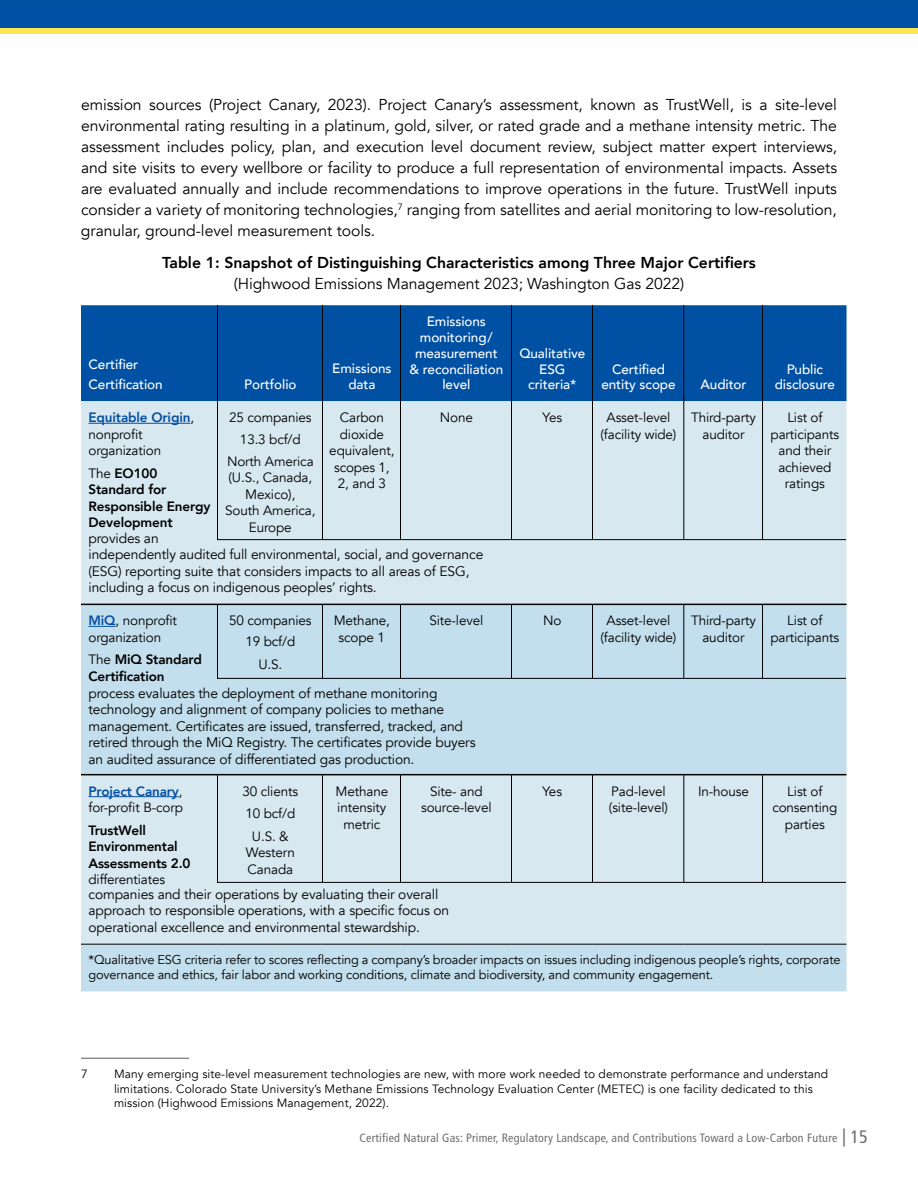
<style>
.page{position:relative;width:918px;height:1188px;background:#fff}
.page>*{position:absolute;margin:0;border:0;box-sizing:border-box;transform-origin:0 0}
.t1{font:15.75px/21px "Avenir";letter-spacing:-.005em;color:#000;text-align:justify}
.t2{font:800 15.75px "Avenir";color:#000}
.t3{font:13.8px/16.5px "Avenir";letter-spacing:-.01em;color:#000}
.t4{font:13.5px/16.5px "Avenir";letter-spacing:-.01em;color:#000;text-align:center}
.t5{font:500 13.5px/15.8px "Avenir";letter-spacing:-.005em;color:#fff;text-align:center}
.t6{font:800 13.5px/16.5px "Avenir";letter-spacing:-.01em;color:#000}
.t7{font:12.75px/15px "Avenir";letter-spacing:-.01em;color:#000}
.t8{font:12px/14.2px "Avenir";letter-spacing:.005em;color:#000}
.t9{font:condensed 12px "Frutiger LT Std";letter-spacing:.02em;color:#6d6e71}
.s1{font-weight:800;color:#034ea2}
.s2{font-weight:400}
.s3{font-size:18px}
</style>
<div class="page">
<div style="left:0;top:0;width:918px;height:32px;background:#0050a3"></div>
<div style="left:0;top:28px;width:918px;height:6px;background:#fde457"></div>
<div style="left:81px;top:305px;width:766px;height:96px;background:#0050a3"></div>
<div style="left:81px;top:401px;width:766px;height:203px;background:#d7e8f1"></div>
<svg style="left:81px;top:605px;width:766px;height:386px;background:#c9e0ed"></svg>
<hr style="left:217px;top:305px;width:1px;height:96px;background:#000">
<hr style="left:322px;top:305px;width:1px;height:96px;background:#000">
<hr style="left:400px;top:305px;width:1px;height:96px;background:#000">
<hr style="left:511px;top:305px;width:1px;height:96px;background:#000">
<hr style="left:592px;top:305px;width:1px;height:96px;background:#000">
<hr style="left:683px;top:305px;width:1px;height:96px;background:#000">
<hr style="left:762px;top:305px;width:1px;height:96px;background:#000">
<hr style="left:81px;top:944px;width:137px;height:1px;background:#000">
<hr style="left:218px;top:944px;width:104px;height:1px;background:#000">
<hr style="left:322px;top:944px;width:78px;height:1px;background:#000">
<hr style="left:400px;top:944px;width:112px;height:1px;background:#000">
<hr style="left:512px;top:944px;width:80px;height:1px;background:#000">
<hr style="left:592px;top:944px;width:92px;height:1px;background:#000">
<hr style="left:684px;top:944px;width:79px;height:1px;background:#000">
<hr style="left:763px;top:944px;width:84px;height:1px;background:#000">
<hr style="left:81px;top:604px;width:137px;height:1px;background:#000">
<hr style="left:81px;top:774px;width:137px;height:1px;background:#000">
<hr style="left:88px;top:423px;width:102px;height:1px;background:#034ea2">
<svg style="left:88px;top:626px;width:28px;height:1px"></svg>
<hr style="left:88px;top:796px;width:91px;height:1px;background:#034ea2">
<hr style="left:81px;top:1058px;width:108px;height:1px;background:#6d6e71">
<div style="left:217px;top:396px;width:630px;height:144px;background:#d7e8f1"></div>
<svg style="left:217px;top:604px;width:630px;height:75px;background:#bad3e1"></svg>
<div style="left:217px;top:774px;width:630px;height:109px;background:#d7e8f1"></div>
<hr style="left:400px;top:397px;width:1px;height:143px;background:#000">
<hr style="left:592px;top:397px;width:1px;height:143px;background:#000">
<hr style="left:762px;top:397px;width:1px;height:143px;background:#000">
<hr style="left:400px;top:604px;width:1px;height:74px;background:#000">
<hr style="left:592px;top:604px;width:1px;height:74px;background:#000">
<hr style="left:762px;top:604px;width:1px;height:74px;background:#000">
<hr style="left:400px;top:775px;width:1px;height:107px;background:#000">
<hr style="left:592px;top:775px;width:1px;height:107px;background:#000">
<hr style="left:762px;top:775px;width:1px;height:107px;background:#000">
<p class="t1" style="left:81px;top:95px;width:758px">emission sources (Project Canary, 2023). Project Canary’s assessment, known as TrustWell, is a site-level environmental rating resulting in a platinum, gold, silver, or rated grade and a methane intensity metric. The assessment includes policy, plan, and execution level document review, subject matter expert interviews, and site visits to every wellbore or facility to produce a full representation of environmental impacts. Assets are evaluated annually and include recommendations to improve operations in the future. TrustWell inputs consider a variety of monitoring technologies,<sup>7</sup> ranging from satellites and aerial monitoring to low-resolution, granular, ground-level measurement tools.</p>
<p class="t2" style="left:162px;top:250px;width:595px">Table 1: Snapshot of Distinguishing Characteristics among Three Major Certifiers</p>
<p class="t1" style="left:234px;top:273px;width:452px">(Highwood Emissions Management 2023; Washington Gas 2022)</p>
<p class="t5" style="left:88px;top:353px;width:76px;line-height:20.2px;text-align:left">Certifier<br>Certification</p>
<p class="t5" style="left:244px;top:376px;width:54px">Portfolio</p>
<p class="t5" style="left:332px;top:360px;width:61px">Emissions data</p>
<p class="t5" style="left:410px;top:313px;width:95px">Emissions monitoring/ measurement &amp; reconciliation level</p>
<p class="t5" style="left:519px;top:344px;width:68px">Qualitative<br>ESG criteria*</p>
<p class="t5" style="left:601px;top:360px;width:76px">Certified entity scope</p>
<p class="t5" style="left:700px;top:376px;width:48px">Auditor</p>
<p class="t5" style="left:775px;top:360px;width:62px">Public disclosure</p>
<p class="t4" style="left:329px;top:410px;width:67px">Carbon dioxide equivalent, scopes 1,<br>2, and 3</p>
<p class="t4" style="left:440px;top:410px;width:35px">None</p>
<p class="t4" style="left:543px;top:410px;width:21px">Yes</p>
<p class="t4" style="left:601px;top:410px;width:77px">Asset-level (facility wide)</p>
<p class="t4" style="left:691px;top:410px;width:66px">Third-party auditor</p>
<p class="t4" style="left:771px;top:410px;width:70px">List of participants and their achieved ratings</p>
<p class="t4" style="left:88px;top:410px;width:107px;text-align:left"><span class="s1">Equitable Origin</span>, nonprofit organization</p>
<p class="t6" style="left:88px;top:465px;width:123px"><span class="s2">The</span> EO100<br>Standard for<br>Responsible Energy<br>Development</p>
<p class="t4" style="left:227px;top:407px;width:88px;line-height:21.8px">25 companies<br>13.3 bcf/d<br>North America</p>
<p class="t4" style="left:225px;top:470px;width:92px">(U.S., Canada,<br>Mexico),<br>South America,<br>Europe</p>
<p class="t3" style="left:88px;top:530px;width:396px">provides an<br>independently audited full environmental, social, and governance (ESG) reporting suite that considers impacts to all areas of ESG, including a focus on indigenous peoples’ rights.</p>
<p class="t4" style="left:88px;top:613px;width:90px;text-align:left"><span class="s1">MiQ</span>, nonprofit organization</p>
<p class="t6" style="left:88px;top:651px;width:115px"><span class="s2">The</span> MiQ Standard<br>Certification</p>
<p class="t4" style="left:229px;top:610px;width:84px;line-height:21px">50 companies<br>19 bcf/d</p>
<p class="t4" style="left:258px;top:656px;width:23px">U.S.</p>
<p class="t4" style="left:334px;top:613px;width:58px">Methane, scope 1</p>
<p class="t4" style="left:429px;top:613px;width:56px">Site-level</p>
<p class="t4" style="left:543px;top:613px;width:20px">No</p>
<p class="t4" style="left:601px;top:613px;width:77px">Asset-level (facility wide)</p>
<p class="t4" style="left:691px;top:613px;width:66px">Third-party auditor</p>
<p class="t4" style="left:771px;top:613px;width:70px">List of participants</p>
<p class="t3" style="left:88px;top:685px;width:389px">process evaluates the deployment of methane monitoring technology and alignment of company policies to methane management. Certificates are issued, transferred, tracked, and retired through the MiQ Registry. The certificates provide buyers an audited assurance of differentiated gas production.</p>
<p class="t4" style="left:88px;top:783px;width:96px;text-align:left"><span class="s1">Project Canary</span>, for-profit B-corp</p>
<p class="t6" style="left:88px;top:822px;width:104px">TrustWell<br>Environmental<br>Assessments 2.0</p>
<p class="t4" style="left:88px;top:872px;width:78px">differentiates</p>
<p class="t4" style="left:242px;top:780px;width:57px;line-height:22.5px">30 clients<br>10 bcf/d<br>U.S. &amp;</p>
<p class="t4" style="left:246px;top:845px;width:51px;text-align:left">Western<br>Canada</p>
<p class="t4" style="left:336px;top:783px;width:54px">Methane intensity metric</p>
<p class="t4" style="left:421px;top:783px;width:72px">Site- and source-level</p>
<p class="t4" style="left:543px;top:783px;width:21px">Yes</p>
<p class="t4" style="left:609px;top:783px;width:61px;text-align:left">Pad-level (site-level)</p>
<p class="t4" style="left:698px;top:783px;width:52px">In-house</p>
<p class="t4" style="left:772px;top:783px;width:67px">List of consenting parties</p>
<p class="t3" style="left:88px;top:886px;width:362px">companies and their operations by evaluating their overall approach to responsible operations, with a specific focus on operational excellence and environmental stewardship.</p>
<p class="t7" style="left:88px;top:953px;width:754px">*Qualitative ESG criteria refer to scores reflecting a company’s broader impacts on issues including indigenous people’s rights, corporate governance and ethics, fair labor and working conditions, climate and biodiversity, and community engagement.</p>
<p class="t8" style="left:81px;top:1067px;width:8px">7</p>
<p class="t8" style="left:114px;top:1067px;width:716px">Many emerging site-level measurement technologies are new, with more work needed to demonstrate performance and understand limitations. Colorado State University’s Methane Emissions Technology Evaluation Center (METEC) is one facility dedicated to this mission (Highwood Emissions Management, 2022).</p>
<p class="t9" style="left:359px;top:1130px;width:510px">Certified Natural Gas: Primer, Regulatory Landscape, and Contributions Toward a Low-Carbon Future <span class="s3">| 15</span></p>
</div>
